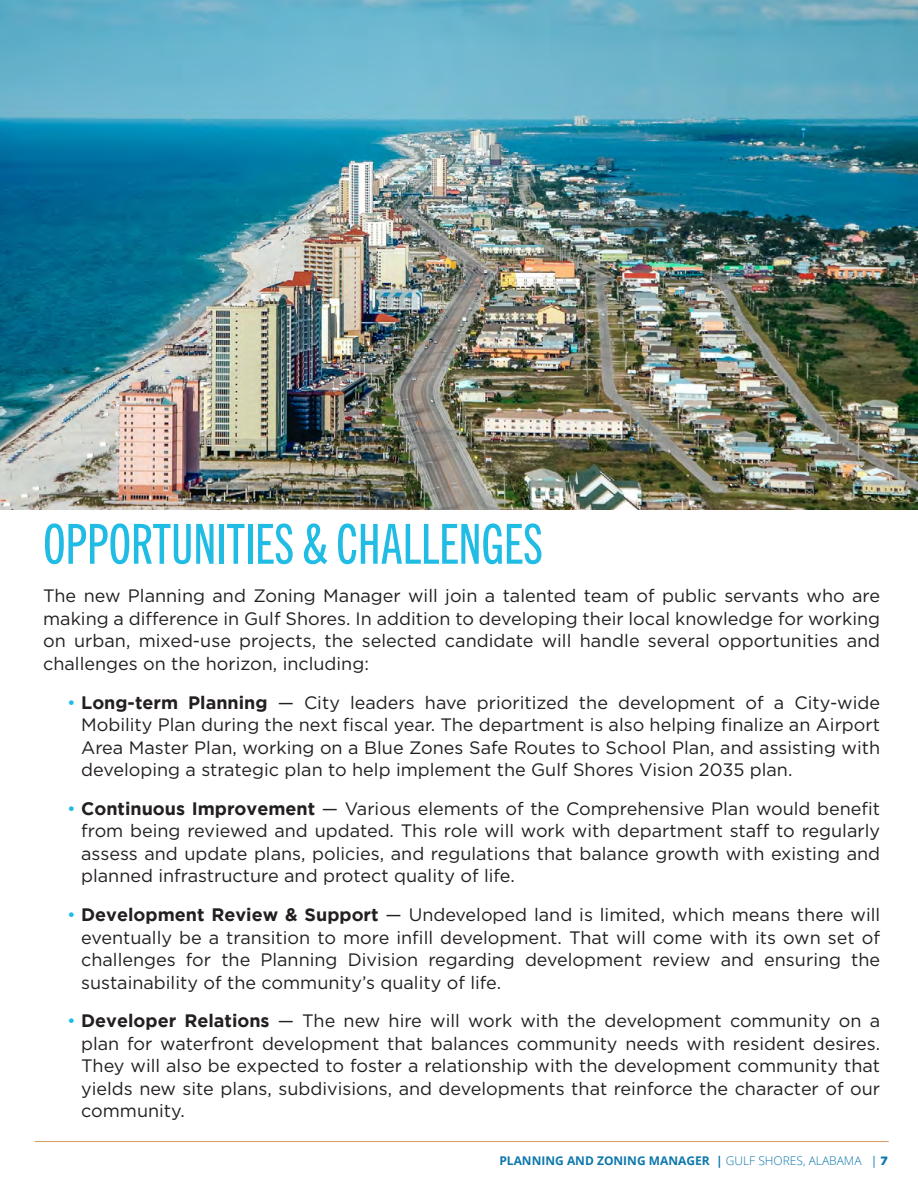
<style>
.page{position:relative;width:918px;height:1188px;background:#fff}
.page>*{position:absolute;margin:0;border:0;box-sizing:border-box;transform-origin:0 0}
.headers{font:55.5px "Trade Gothic Next LT Pro Cm";color:#20bce4}
.t1{font:18px/22.5px "Gotham";color:#231f20;text-align:justify}
.t2{font:700 12px "Open Sans";color:#0d77ac}
.s1{color:#20bce4}
.s2{font-weight:700}
.s3{font-weight:300}
.s4{font-weight:400}
.s5{font-family:"Gotham";font-weight:900}
</style>
<div class="page">
<hr style="left:35px;top:1141px;width:854px;height:1px;background:#d49e63">
<img style="left:0;top:0;width:918px;height:510px">
<p class="headers" style="left:43px;top:507px;width:501px">OPPORTUNITIES &amp; CHALLENGES</p>
<p class="t1" style="left:43px;top:584px;width:839px">The new Planning and Zoning Manager will join a talented team of public servants who are making a difference in Gulf Shores. In addition to developing their local knowledge for working on urban, mixed-use projects, the selected candidate will handle several opportunities and challenges on the horizon, including:</p>
<p class="t1" style="left:81px;top:691px;width:800px;text-indent:-14px"><span class="s1">•</span> <span class="s2">Long-term Planning</span> — City leaders have prioritized the development of a City-wide Mobility Plan during the next fiscal year. The department is also helping finalize an Airport Area Master Plan, working on a Blue Zones Safe Routes to School Plan, and assisting with developing a strategic plan to help implement the Gulf Shores Vision 2035 plan.</p>
<p class="t1" style="left:81px;top:797px;width:801px;text-indent:-14px"><span class="s1">•</span> <span class="s2">Continuous Improvement</span> — Various elements of the Comprehensive Plan would benefit from being reviewed and updated. This role will work with department staff to regularly assess and update plans, policies, and regulations that balance growth with existing and planned infrastructure and protect quality of life.</p>
<p class="t1" style="left:81px;top:903px;width:801px;text-indent:-14px"><span class="s1">•</span> <span class="s2">Development Review &amp; Support</span> — Undeveloped land is limited, which means there will eventually be a transition to more infill development. That will come with its own set of challenges for the Planning Division regarding development review and ensuring the sustainability of the community’s quality of life.</p>
<p class="t1" style="left:81px;top:1009px;width:801px;text-indent:-14px"><span class="s1">•</span> <span class="s2">Developer Relations</span> — The new hire will work with the development community on a plan for waterfront development that balances community needs with resident desires.<br>They will also be expected to foster a relationship with the development community that yields new site plans, subdivisions, and developments that reinforce the character of our community.</p>
<p class="t2" style="left:499px;top:1152px;width:390px">PLANNING AND ZONING MANAGER | <span class="s3">GULF SHORES, ALABAMA</span> <span class="s4">|</span> <span class="s5">7</span></p>
</div>
